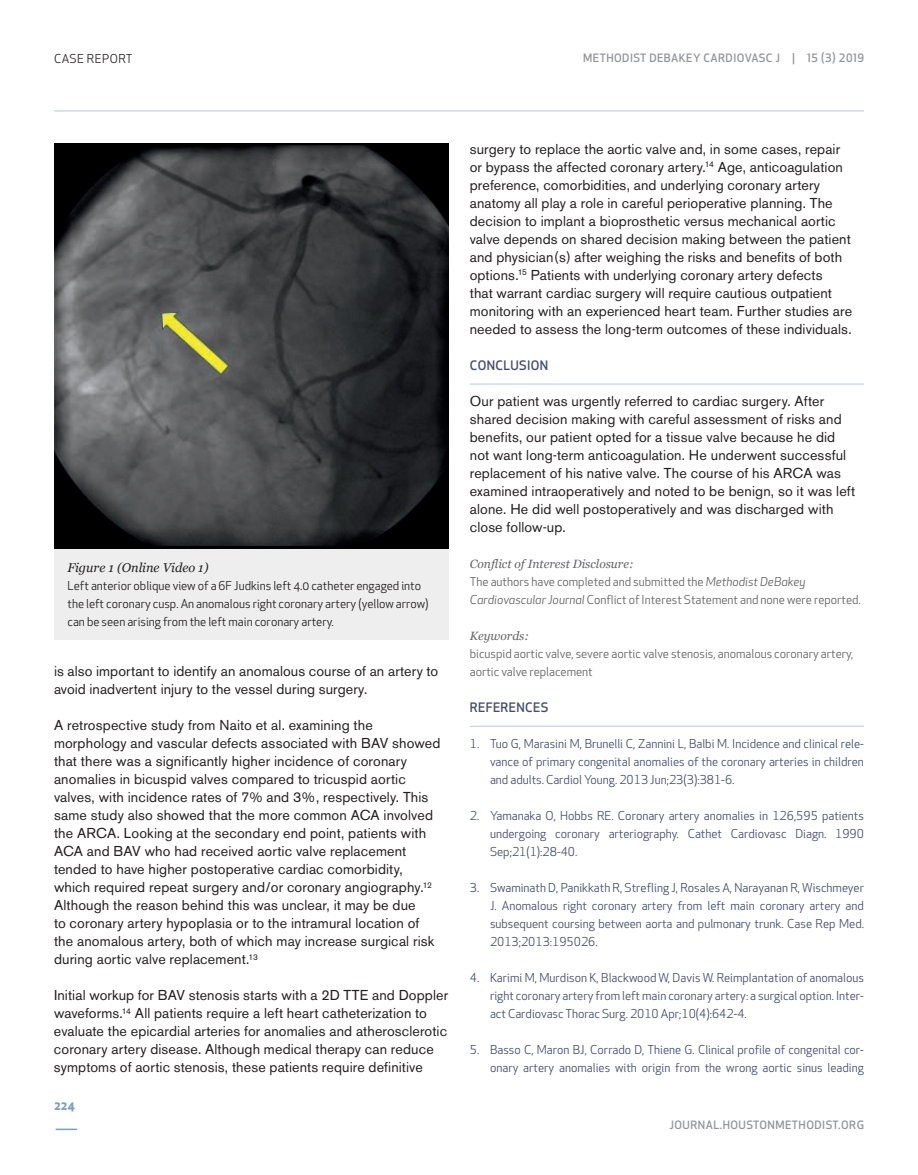
<style>
.page{position:relative;width:918px;height:1175px;background:#fff}
.page>*{position:absolute;margin:0;border:0;box-sizing:border-box;transform-origin:0 0}
.t1{font:14.25px/18px "Akzidenz Grotesk BE";letter-spacing:.01em;color:#231f20}
.t2{font:italic 12.75px "Georgia";color:#231f20}
.t3{font:500 12.75px "Apex New";letter-spacing:.03em;color:#434d6e}
.t4{font:12px/18px "Apex New";color:#434d6e;text-align:justify}
.t5{font:12px/18px "Apex New";color:#636366}
.t6{font:12px/18px "Apex New";color:#231f20}
.t7{font:italic 12px "Georgia";color:#636366}
.t8{font:12px "Apex New";letter-spacing:.04em;color:#231f20}
.t9{font:700 12px "Apex New";color:#7b9fc3}
.t10{font:500 11.25px "Apex New";letter-spacing:.04em;color:#939598}
.s1{font-style:italic}
</style>
<div class="page">
<hr style="left:56px;top:1128px;width:21px;height:2px;background:#7b9fc3">
<hr style="left:54px;top:110px;width:810px;height:1px;background:#b8c8de">
<hr style="left:470px;top:384px;width:394px;height:1px;background:#b8c8de">
<hr style="left:470px;top:726px;width:394px;height:1px;background:#b8c8de">
<img style="left:54px;top:143px;width:394px;height:406px">
<div style="left:54px;top:549px;width:394px;height:91px;background:#eeeeef"></div>
<p class="t8" style="left:54px;top:51px;width:80px">CASE REPORT</p>
<p class="t10" style="left:583px;top:51px;width:282px">METHODIST DEBAKEY CARDIOVASC J | 15 (3) 2019</p>
<p class="t2" style="left:68px;top:560px;width:143px">Figure 1 (Online Video 1)</p>
<p class="t6" style="left:68px;top:577px;width:363px">Left anterior oblique view of a 6F Judkins left 4.0 catheter engaged into the left coronary cusp. An anomalous right coronary artery (yellow arrow) can be seen arising from the left main coronary artery.</p>
<p class="t1" style="left:54px;top:662px;width:386px">is also important to identify an anomalous course of an artery to avoid inadvertent injury to the vessel during surgery.</p>
<p class="t1" style="left:54px;top:716px;width:388px">A retrospective study from Naito et al. examining the morphology and vascular defects associated with BAV showed that there was a significantly higher incidence of coronary anomalies in bicuspid valves compared to tricuspid aortic valves, with incidence rates of 7% and 3%, respectively. This same study also showed that the more common ACA involved the ARCA. Looking at the secondary end point, patients with ACA and BAV who had received aortic valve replacement tended to have higher postoperative cardiac comorbidity, which required repeat surgery and/or coronary angiography.<sup>12<br></sup>Although the reason behind this was unclear, it may be due<br>to coronary artery hypoplasia or to the intramural location of the anomalous artery, both of which may increase surgical risk during aortic valve replacement.<sup>13</sup></p>
<p class="t1" style="left:54px;top:986px;width:396px">Initial workup for BAV stenosis starts with a 2D TTE and Doppler waveforms.<sup>14</sup> All patients require a left heart catheterization to evaluate the epicardial arteries for anomalies and atherosclerotic coronary artery disease. Although medical therapy can reduce symptoms of aortic stenosis, these patients require definitive</p>
<p class="t9" style="left:54px;top:1097px;width:22px">224</p>
<p class="t1" style="left:470px;top:140px;width:384px">surgery to replace the aortic valve and, in some cases, repair or bypass the affected coronary artery.<sup>14</sup> Age, anticoagulation preference, comorbidities, and underlying coronary artery anatomy all play a role in careful perioperative planning. The decision to implant a bioprosthetic versus mechanical aortic valve depends on shared decision making between the patient and physician(s) after weighing the risks and benefits of both options.<sup>15</sup> Patients with underlying coronary artery defects<br>that warrant cardiac surgery will require cautious outpatient monitoring with an experienced heart team. Further studies are needed to assess the long-term outcomes of these individuals.</p>
<p class="t3" style="left:470px;top:357px;width:80px">CONCLUSION</p>
<p class="t1" style="left:470px;top:392px;width:387px">Our patient was urgently referred to cardiac surgery. After shared decision making with careful assessment of risks and benefits, our patient opted for a tissue valve because he did not want long-term anticoagulation. He underwent successful replacement of his native valve. The course of his ARCA was examined intraoperatively and noted to be benign, so it was left alone. He did well postoperatively and was discharged with close follow-up.</p>
<p class="t7" style="left:470px;top:556px;width:165px">Conflict of Interest Disclosure:</p>
<p class="t5" style="left:470px;top:573px;width:393px">The authors have completed and submitted the <span class="s1">Methodist DeBakey<br>Cardiovascular Journal</span> Conflict of Interest Statement and none were reported.</p>
<p class="t7" style="left:470px;top:628px;width:61px">Keywords:</p>
<p class="t5" style="left:470px;top:645px;width:385px">bicuspid aortic valve, severe aortic valve stenosis, anomalous coronary artery, aortic valve replacement</p>
<p class="t3" style="left:470px;top:699px;width:80px">REFERENCES</p>
<p class="t4" style="left:490px;top:735px;width:375px;text-indent:-20px">1. Tuo G, Marasini M, Brunelli C, Zannini L, Balbi M. Incidence and clinical rele&shy;vance of primary congenital anomalies of the coronary arteries in children and adults. Cardiol Young. 2013 Jun;23(3):381-6.</p>
<p class="t4" style="left:490px;top:807px;width:375px;text-indent:-20px">2. Yamanaka O, Hobbs RE. Coronary artery anomalies in 126,595 patients undergoing coronary arteriography. Cathet Cardiovasc Diagn. 1990<br>Sep;21(1):28-40.</p>
<p class="t4" style="left:490px;top:879px;width:375px;text-indent:-20px">3. Swaminath D, Panikkath R, Strefling J, Rosales A, Narayanan R, Wischmeyer J. Anomalous right coronary artery from left main coronary artery and subsequent coursing between aorta and pulmonary trunk. Case Rep Med.<br>2013;2013:195026.</p>
<p class="t4" style="left:490px;top:969px;width:375px;text-indent:-20px">4. Karimi M, Murdison K, Blackwood W, Davis W. Reimplantation of anomalous right coronary artery from left main coronary artery: a surgical option. Inter&shy;act Cardiovasc Thorac Surg. 2010 Apr;10(4):642-4.</p>
<p class="t4" style="left:470px;top:1041px;width:396px;text-align:right">5. Basso C, Maron BJ, Corrado D, Thiene G. Clinical profile of congenital cor&shy;onary artery anomalies with origin from the wrong aortic sinus leading</p>
<p class="t10" style="left:670px;top:1117px;width:196px">JOURNAL.HOUSTONMETHODIST.ORG</p>
</div>
